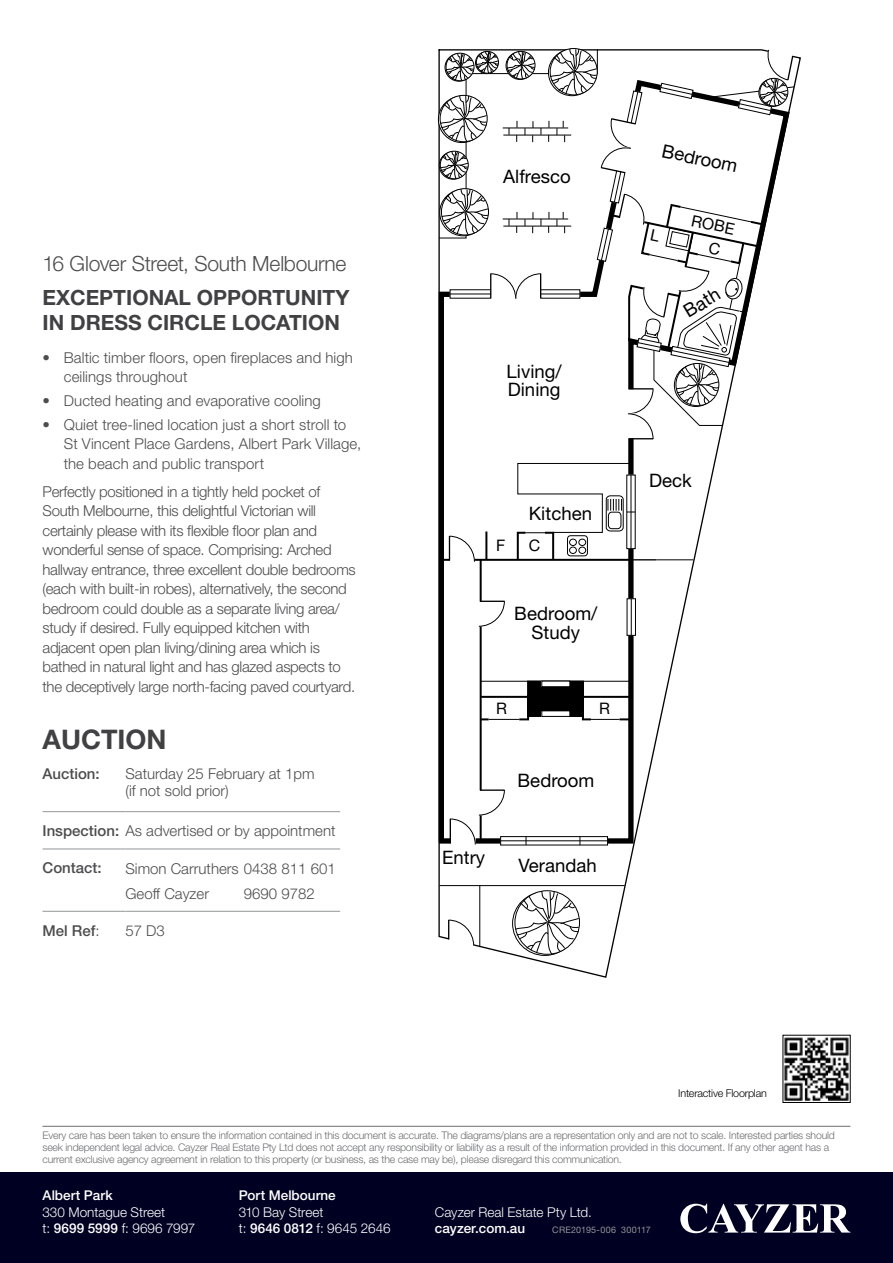
<style>
.page{position:relative;width:893px;height:1263px;background:#fff}
.page>*{position:absolute;margin:0;border:0;box-sizing:border-box;transform-origin:0 0}
.t1{font:700 27px "Helvetica Neue";color:#414042}
.t2{font:700 21px/25.5px "Helvetica Neue";color:#414042}
.t3{font:300 21px "Helvetica Neue";letter-spacing:-.015em;color:#4d4d4f}
.t4{font:18.6px/18.6px "Helvetica Neue";color:#000}
.t5{font:15.9px "Helvetica Neue";color:#000}
.t6{font:300 15px/19.5px "Helvetica Neue";letter-spacing:-.02em;color:#4d4d4f}
.t7{font:300 15px/19.5px "Helvetica Neue";letter-spacing:.005em;color:#4d4d4f}
.t8{font:300 15px/16.5px "Helvetica Neue";color:#4d4d4f}
.t9{font:500 15px "Helvetica Neue";color:#4d4d4f}
.t10{font:300 13.5px/16.5px "Helvetica Neue";letter-spacing:-.005em;color:#fff}
.t11{font:500 13.5px "Helvetica Neue";color:#fff}
.t12{font:300 10.8px "Helvetica Neue";letter-spacing:-.02em;color:#000}
.t13{font:300 10.5px/12px "Helvetica Neue";letter-spacing:-.02em;color:#6d6e71}
.t14{font:9px "Helvetica Neue";letter-spacing:.025em;color:#939598}
.s1{font-weight:500}
.s2{font-weight:300}
</style>
<div class="page">
<div style="left:0;top:1172px;width:893px;height:91px;background:#002"></div>
<svg style="left:680px;top:1204px;width:170px;height:29px"></svg>
<hr style="left:43px;top:1126px;width:807px;height:1px;background:#6d6e71">
<hr style="left:43px;top:811px;width:82px;height:1px;background:#939598">
<hr style="left:125px;top:811px;width:215px;height:1px;background:#939598">
<hr style="left:43px;top:848px;width:82px;height:1px;background:#939598">
<hr style="left:125px;top:848px;width:215px;height:1px;background:#939598">
<hr style="left:43px;top:911px;width:82px;height:1px;background:#939598">
<hr style="left:125px;top:911px;width:215px;height:1px;background:#939598">
<img style="left:784px;top:1037px;width:65px;height:64px">
<svg style="left:437px;top:117px;width:284px;height:730px"></svg>
<hr style="left:480px;top:560px;width:2px;height:280px;background:#000">
<hr style="left:441px;top:559px;width:190px;height:2px;background:#000">
<hr style="left:485px;top:531px;width:2px;height:28px;background:#000">
<hr style="left:481px;top:696px;width:149px;height:2px;background:#000">
<svg style="left:581px;top:695px;width:48px;height:26px"></svg>
<svg style="left:517px;top:695px;width:13px;height:26px"></svg>
<hr style="left:489px;top:719px;width:30px;height:1px;background:#000">
<svg style="left:481px;top:718px;width:8px;height:2px"></svg>
<hr style="left:440px;top:885px;width:185px;height:1px;background:#000">
<hr style="left:479px;top:885px;width:1px;height:62px;background:#000">
<hr style="left:480px;top:681px;width:150px;height:1px;background:#000">
<hr style="left:656px;top:559px;width:37px;height:1px;background:#000">
<div style="left:528px;top:695px;width:55px;height:21px;background:#000"></div>
<div style="left:527px;top:694px;width:57px;height:23px;border:1px solid #000"></div>
<div style="left:542px;top:711px;width:28px;height:5px;background:#fff"></div>
<div style="left:541px;top:710px;width:29px;height:7px;border:1px solid #000"></div>
<div style="left:528px;top:681px;width:55px;height:16px;background:#000"></div>
<div style="left:527px;top:681px;width:57px;height:17px;border:1px solid #000"></div>
<div style="left:542px;top:681px;width:28px;height:6px;background:#fff"></div>
<div style="left:541px;top:681px;width:29px;height:6px;border:1px solid #000"></div>
<svg style="left:515px;top:891px;width:64px;height:64px"></svg>
<div style="left:473px;top:602px;width:33px;height:24px;background:#fff"></div>
<svg style="left:478px;top:601px;width:27px;height:26px"></svg>
<svg style="left:448px;top:920px;width:26px;height:26px"></svg>
<div style="left:451px;top:817px;width:24px;height:33px;background:#fff"></div>
<svg style="left:450px;top:789px;width:55px;height:56px"></svg>
<div style="left:450px;top:534px;width:24px;height:33px;background:#fff"></div>
<svg style="left:449px;top:536px;width:26px;height:26px"></svg>
<svg style="left:629px;top:601px;width:4px;height:32px"></svg>
<hr style="left:631px;top:599px;width:1px;height:36px;background:#000">
<div style="left:627px;top:598px;width:9px;height:38px;border:1px solid #000"></div>
<svg style="left:502px;top:838px;width:104px;height:5px"></svg>
<hr style="left:500px;top:840px;width:108px;height:1px;background:#000">
<div style="left:500px;top:836px;width:108px;height:9px;border:1px solid #000"></div>
<svg style="left:516px;top:463px;width:140px;height:98px"></svg>
<div style="left:567px;top:535px;width:21px;height:21px;border:1px solid #000;border-radius:3px"></div>
<div style="left:569px;top:547px;width:8px;height:7px;border:1px solid #000;border-radius:50%"></div>
<div style="left:569px;top:539px;width:8px;height:7px;border:1px solid #000;border-radius:50%"></div>
<div style="left:578px;top:547px;width:8px;height:7px;border:1px solid #000;border-radius:50%"></div>
<div style="left:578px;top:539px;width:8px;height:7px;border:1px solid #000;border-radius:50%"></div>
<svg style="left:438px;top:48px;width:357px;height:391px"></svg>
<h2 class="t3" style="left:43px;top:251px;width:306px">16 Glover Street, South Melbourne</h2>
<h2 class="t2" style="left:43px;top:284px;width:308px">EXCEPTIONAL OPPORTUNITY<br>IN DRESS CIRCLE LOCATION</h2>
<p class="t7" style="left:64px;top:347px;width:291px;text-indent:-21px">• Baltic timber floors, open fireplaces and high ceilings throughout</p>
<p class="t7" style="left:43px;top:390px;width:280px">• Ducted heating and evaporative cooling</p>
<p class="t7" style="left:64px;top:414px;width:299px;text-indent:-21px">• Quiet tree-lined location just a short stroll to<br>St Vincent Place Gardens, Albert Park Village, the beach and public transport</p>
<p class="t6" style="left:43px;top:481px;width:315px">Perfectly positioned in a tightly held pocket of South Melbourne, this delightful Victorian will certainly please with its flexible floor plan and wonderful sense of space. Comprising: Arched hallway entrance, three excellent double bedrooms (each with built-in robes), alternatively, the second bedroom could double as a separate living area/ study if desired. Fully equipped kitchen with adjacent open plan living/dining area which is bathed in natural light and has glazed aspects to the deceptively large north-facing paved courtyard.</p>
<h1 class="t1" style="left:43px;top:723px;width:125px">AUCTION</h1>
<p class="t9" style="left:43px;top:765px;width:59px">Auction:</p>
<p class="t8" style="left:125px;top:765px;width:191px">Saturday 25 February at 1pm (if not sold prior)</p>
<p class="t8" style="left:43px;top:822px;width:294px"><span class="s1">Inspection:</span> As advertised or by appointment</p>
<p class="t9" style="left:43px;top:859px;width:61px">Contact:</p>
<p class="t8" style="left:125px;top:855px;width:212px;line-height:25px">Simon Carruthers 0438 811 601<br>Geoff Cayzer</p>
<p class="t8" style="left:244px;top:885px;width:72px">9690 9782</p>
<p class="t9" style="left:43px;top:921px;width:59px">Mel Ref<span class="s2">:</span></p>
<p class="t6" style="left:125px;top:920px;width:41px">57 D3</p>
<p class="t4" style="left:503px;top:167px;width:69px">Alfresco</p>
<p class="t4" style="left:506px;top:362px;width:57px">Living/<br>Dining</p>
<p class="t4" style="left:529px;top:504px;width:65px">Kitchen</p>
<p class="t5" style="left:496px;top:536px;width:11px">F</p>
<p class="t5" style="left:529px;top:536px;width:13px">C</p>
<p class="t4" style="left:514px;top:604px;width:85px;text-align:center">Bedroom/<br>Study</p>
<p class="t5" style="left:496px;top:699px;width:12px">R</p>
<p class="t5" style="left:599px;top:699px;width:12px">R</p>
<p class="t4" style="left:518px;top:771px;width:78px">Bedroom</p>
<p class="t4" style="left:442px;top:847px;width:45px">Entry</p>
<p class="t4" style="left:519px;top:856px;width:80px">Verandah</p>
<p class="t4" style="left:664px;top:141px;width:78px;rotate:12deg">Bedroom</p>
<p class="t5" style="left:694px;top:211px;width:45px;rotate:12deg">ROBE</p>
<p class="t4" style="left:680px;top:304px;width:40px;rotate:-31deg">Bath</p>
<p class="t4" style="left:649px;top:471px;width:44px">Deck</p>
<p class="t12" style="left:678px;top:1087px;width:90px">Interactive Floorplan</p>
<p class="t13" style="left:43px;top:1129px;width:794px">Every care has been taken to ensure the information contained in this document is accurate. The diagrams/plans are a representation only and are not to scale. Interested parties should seek independent legal advice. Cayzer Real Estate Pty Ltd does not accept any responsibility or liability as a result of the information provided in this document. If any other agent has a current exclusive agency agreement in relation to this property (or business, as the case may be), please disregard this communication.</p>
<p class="t11" style="left:43px;top:1187px;width:72px">Albert Park</p>
<p class="t10" style="left:43px;top:1203px;width:154px">330 Montague Street<br>t: <span class="s1">9699 5999</span> f: 9696 7997</p>
<p class="t11" style="left:239px;top:1187px;width:99px">Port Melbourne</p>
<p class="t10" style="left:239px;top:1203px;width:153px">310 Bay Street<br>t: <span class="s1">9646 0812</span> f: 9645 2646</p>
<p class="t10" style="left:435px;top:1203px;width:158px">Cayzer Real Estate Pty Ltd.</p>
<p class="t11" style="left:435px;top:1220px;width:92px">cayzer.com.au</p>
<p class="t14" style="left:552px;top:1225px;width:100px">CRE20195-006 300117</p>
</div>
